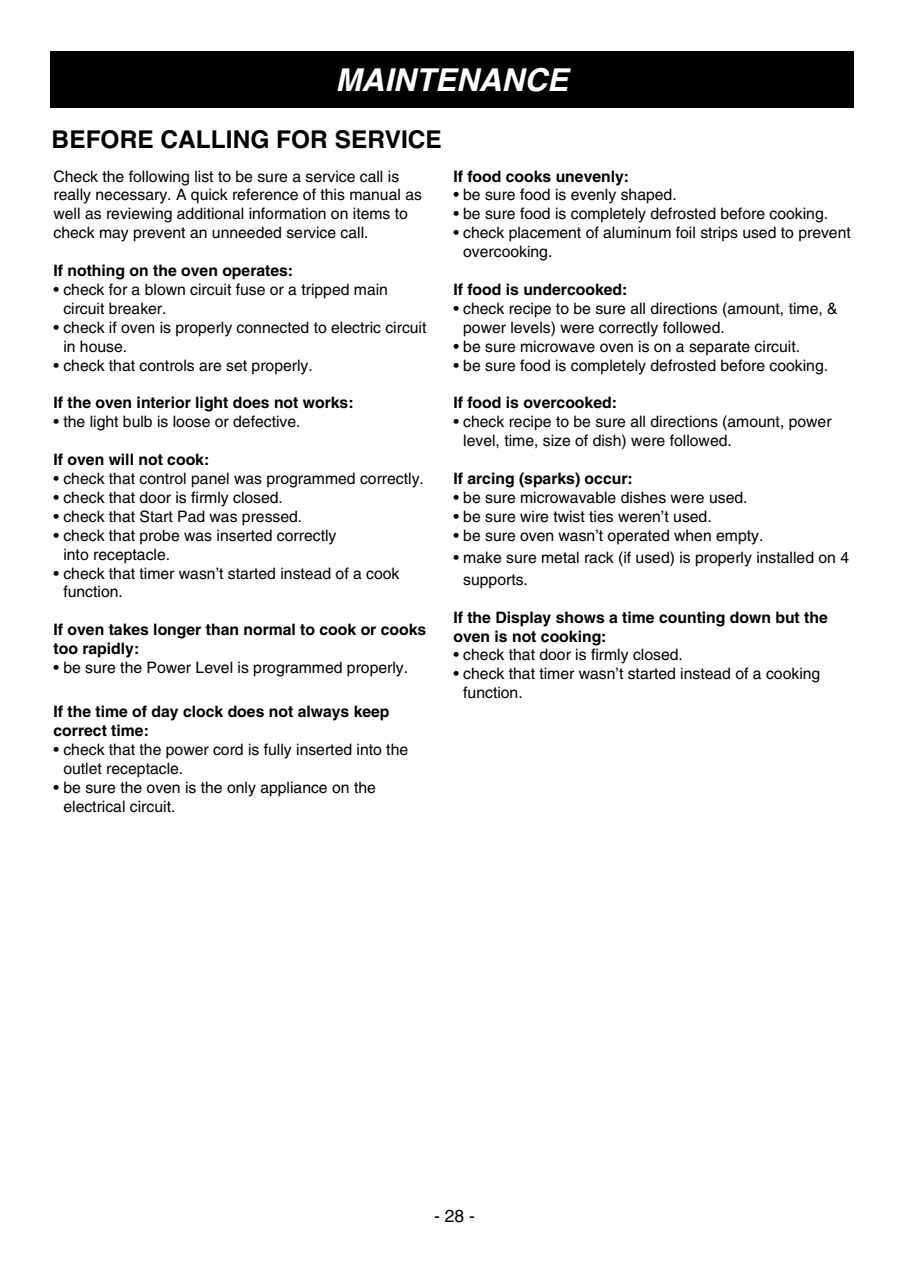
<style>
.page{position:relative;width:900px;height:1276px;background:#fff}
.page>*{position:absolute;margin:0;border:0;box-sizing:border-box;transform-origin:0 0}
.t1{font:italic 700 31.5px "Helvetica";color:#fff}
.t2{font:700 24.5px "Helvetica";color:#000}
.t3{font:17.5px "Helvetica";color:#000}
.t4{font:15.75px/18.9px "Helvetica";color:#000}
.t5{font:700 15.75px/18.9px "Helvetica";color:#000}
</style>
<div class="page">
<div style="left:50px;top:51px;width:804px;height:57px;background:#000"></div>
<h1 class="t1" style="left:335px;top:69px;width:234px">MAINTENANCE</h1>
<h2 class="t2" style="left:52px;top:131px;width:392px">BEFORE CALLING FOR SERVICE</h2>
<p class="t4" style="left:54px;top:168px;width:370px">Check the following list to be sure a service call is really necessary. A quick reference of this manual as well as reviewing additional information on items to check may prevent an unneeded service call.</p>
<p class="t5" style="left:54px;top:262px;width:241px">If nothing on the oven operates:</p>
<p class="t4" style="left:63px;top:281px;width:326px;text-indent:-10px">• check for a blown circuit fuse or a tripped main circuit breaker.</p>
<p class="t4" style="left:63px;top:319px;width:365px;text-indent:-10px">• check if oven is properly connected to electric circuit in house.</p>
<p class="t4" style="left:54px;top:357px;width:261px">• check that controls are set properly.</p>
<p class="t5" style="left:54px;top:395px;width:302px">If the oven interior light does not works:</p>
<p class="t4" style="left:54px;top:414px;width:248px">• the light bulb is loose or defective.</p>
<p class="t5" style="left:54px;top:451px;width:157px">If oven will not cook:</p>
<p class="t4" style="left:54px;top:470px;width:372px">• check that control panel was programmed correctly.</p>
<p class="t4" style="left:54px;top:489px;width:231px">• check that door is firmly closed.</p>
<p class="t4" style="left:54px;top:508px;width:250px">• check that Start Pad was pressed.</p>
<p class="t4" style="left:63px;top:527px;width:274px;text-indent:-10px">• check that probe was inserted correctly into receptacle.</p>
<p class="t4" style="left:63px;top:565px;width:338px;text-indent:-10px">• check that timer wasn’t started instead of a cook function.</p>
<p class="t5" style="left:54px;top:622px;width:374px">If oven takes longer than normal to cook or cooks too rapidly:</p>
<p class="t4" style="left:54px;top:659px;width:356px">• be sure the Power Level is programmed properly.</p>
<p class="t5" style="left:54px;top:703px;width:337px">If the time of day clock does not always keep correct time:</p>
<p class="t4" style="left:63px;top:741px;width:346px;text-indent:-10px">• check that the power cord is fully inserted into the outlet receptacle.</p>
<p class="t4" style="left:63px;top:779px;width:314px;text-indent:-10px">• be sure the oven is the only appliance on the electrical circuit.</p>
<p class="t5" style="left:453px;top:168px;width:177px">If food cooks unevenly:</p>
<p class="t4" style="left:453px;top:187px;width:225px">• be sure food is evenly shaped.</p>
<p class="t4" style="left:453px;top:206px;width:376px">• be sure food is completely defrosted before cooking.</p>
<p class="t4" style="left:463px;top:225px;width:389px;text-indent:-10px">• check placement of aluminum foil strips used to prevent overcooking.</p>
<p class="t5" style="left:453px;top:281px;width:176px">If food is undercooked:</p>
<p class="t4" style="left:463px;top:300px;width:376px;text-indent:-10px">• check recipe to be sure all directions (amount, time, &amp; power levels) were correctly followed.</p>
<p class="t4" style="left:453px;top:338px;width:348px">• be sure microwave oven is on a separate circuit.</p>
<p class="t4" style="left:453px;top:357px;width:376px">• be sure food is completely defrosted before cooking.</p>
<p class="t5" style="left:453px;top:395px;width:165px">If food is overcooked:</p>
<p class="t4" style="left:463px;top:414px;width:370px;text-indent:-10px">• check recipe to be sure all directions (amount, power level, time, size of dish) were followed.</p>
<p class="t5" style="left:453px;top:470px;width:181px">If arcing (sparks) occur:</p>
<p class="t4" style="left:453px;top:489px;width:296px">• be sure microwavable dishes were used.</p>
<p class="t4" style="left:453px;top:508px;width:260px">• be sure wire twist ties weren’t used.</p>
<p class="t4" style="left:453px;top:527px;width:312px">• be sure oven wasn’t operated when empty.</p>
<p class="t4" style="left:463px;top:549px;width:387px;line-height:21.3px;text-indent:-10px">• make sure metal rack (if used) is properly installed on 4 supports.</p>
<p class="t5" style="left:453px;top:609px;width:376px">If the Display shows a time counting down but the oven is not cooking:</p>
<p class="t4" style="left:453px;top:647px;width:231px">• check that door is firmly closed.</p>
<p class="t4" style="left:463px;top:666px;width:359px;text-indent:-10px">• check that timer wasn’t started instead of a cooking function.</p>
<p class="t3" style="left:434px;top:1209px;width:42px">- 28 -</p>
</div>
